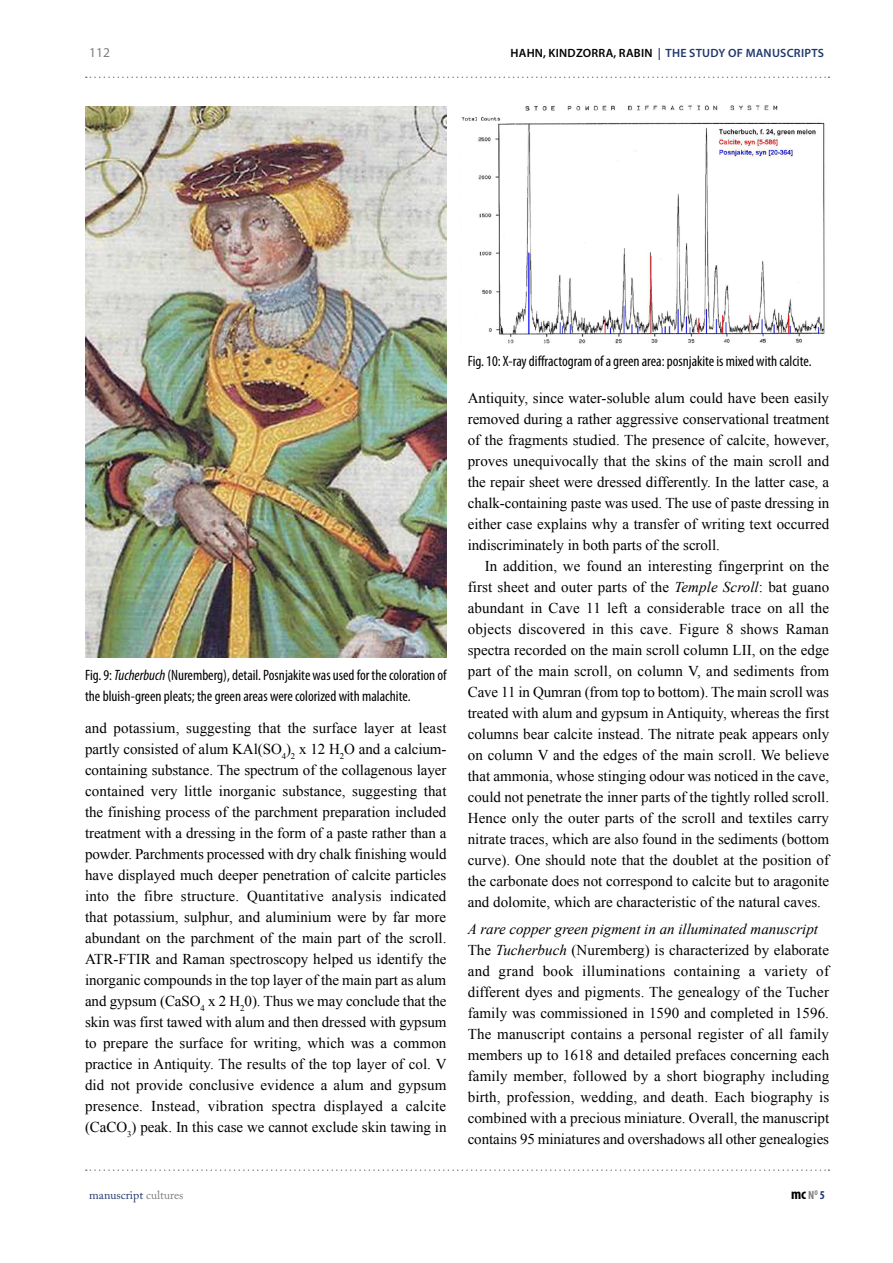
<style>
.page{position:relative;width:893px;height:1263px;background:#fff}
.page>*{position:absolute;margin:0;border:0;box-sizing:border-box;transform-origin:0 0}
.t1{font:15px/21px "Times New Roman";color:#000;text-align:justify}
.t2{font:condensed 15px/21px "Myriad Pro";color:#000}
.t3{font:700 condensed 15px "Myriad Pro";color:#000}
.t4{font:13.5px "Myriad Pro";color:#7c807a}
.t5{font:600 12px "Myriad Pro";letter-spacing:.02em;color:#20386d}
.t6{font:12px "Adobe Caslon Pro";color:#20386d}
.t7{font:600 12px "Myriad Pro";letter-spacing:.02em;color:#000}
.s1{color:#000}
.s2{font-style:italic}
.s3{color:#7c807a}
.s4{font-size:12px;color:#7c807a}
.s5{font-size:12px;color:#20386d}
</style>
<div class="page">
<img style="left:85px;top:106px;width:361px;height:551px">
<img style="left:461px;top:105px;width:364px;height:238px">
<svg style="left:86px;top:77px;width:743px;height:1px"></svg>
<svg style="left:86px;top:1169px;width:743px;height:2px"></svg>
<p class="t4" style="left:89px;top:44px;width:22px">112</p>
<p class="t7" style="left:510px;top:45px;width:81px">HAH N, KINDZORRA</p>
<p class="t5" style="left:613px;top:45px;width:212px"><span class="s1">, RABIN</span> | TH E STUDY OF MANUSCRIPTS</p>
<p class="t2" style="left:85px;top:665px;width:363px">Fig. 9: <span class="s2">Tucherbuch</span> (Nuremberg), detail. Posnjakite was used for the coloration of the bluish-green pleats; the green areas were colorized with malachite.</p>
<p class="t1" style="left:85px;top:717px;width:363px">and potassium, suggesting that the surface layer at least partly consisted of alum KAl(SO<sub>4</sub>)<sub>2</sub> x 12 H<sub>2</sub>O and a calcium&shy;containing substance. The spectrum of the collagenous layer contained very little inorganic substance, suggesting that the finishing process of the parchment preparation included treatment with a dressing in the form of a paste rather than a powder. Parchments processed with dry chalk finishing would have displayed much deeper penetration of calcite particles into the fibre structure. Quantitative analysis indicated that potassium, sulphur, and aluminium were by far more abundant on the parchment of the main part of the scroll.<br>ATR-FTIR and Raman spectroscopy helped us identify the inorganic compounds in the top layer of the main part as alum and gypsum (CaSO<sub>4</sub> x 2 H<sub>2</sub>0). Thus we may conclude that the skin was first tawed with alum and then dressed with gypsum to prepare the surface for writing, which was a common practice in Antiquity. The results of the top layer of col. V did not provide conclusive evidence a alum and gypsum presence. Instead, vibration spectra displayed a calcite (CaCO<sub>3</sub>) peak. In this case we cannot exclude skin tawing in</p>
<p class="t2" style="left:468px;top:351px;width:345px">Fig. 10: X-ray diffractogram of a green area: posnjakite is mixed with calcite.</p>
<p class="t1" style="left:468px;top:387px;width:363px">Antiquity, since water-soluble alum could have been easily removed during a rather aggressive conservational treatment of the fragments studied. The presence of calcite, however, proves unequivocally that the skins of the main scroll and the repair sheet were dressed differently. In the latter case, a chalk-containing paste was used. The use of paste dressing in either case explains why a transfer of writing text occurred indiscriminately in both parts of the scroll.</p>
<p class="t1" style="left:468px;top:555px;width:363px;text-indent:17px">In addition, we found an interesting fingerprint on the first sheet and outer parts of the <span class="s2">Temple Scroll</span>: bat guano abundant in Cave 11 left a considerable trace on all the objects discovered in this cave. Figure 8 shows Raman spectra recorded on the main scroll column LII, on the edge part of the main scroll, on column V, and sediments from Cave 11 in Qumran (from top to bottom). The main scroll was treated with alum and gypsum in Antiquity, whereas the first columns bear calcite instead. The nitrate peak appears only on column V and the edges of the main scroll. We believe that ammonia, whose stinging odour was noticed in the cave, could not penetrate the inner parts of the tightly rolled scroll.<br>Hence only the outer parts of the scroll and textiles carry nitrate traces, which are also found in the sediments (bottom curve). One should note that the doublet at the position of the carbonate does not correspond to calcite but to aragonite and dolomite, which are characteristic of the natural caves.</p>
<p class="t1" style="left:468px;top:918px;width:363px;text-align:left"><span class="s2">A rare copper green pigment in an illuminated manuscript </span>The <span class="s2">Tucherbuch</span> (Nuremberg) is characterized by elaborate and grand book illuminations containing a variety of different dyes and pigments. The genealogy of the Tucher family was commissioned in 1590 and completed in 1596.<br>The manuscript contains a personal register of all family members up to 1618 and detailed prefaces concerning each family member, followed by a short biography including birth, profession, wedding, and death. Each biography is combined with a precious miniature. Overall, the manuscript contains 95 miniatures and overshadows all other genealogies</p>
<p class="t6" style="left:89px;top:1188px;width:96px">manuscript <span class="s3">cultures</span></p>
<p class="t3" style="left:791px;top:1185px;width:35px">mc<span class="s4">N</span><sup>o</sup> <span class="s5">5</span></p>
</div>
